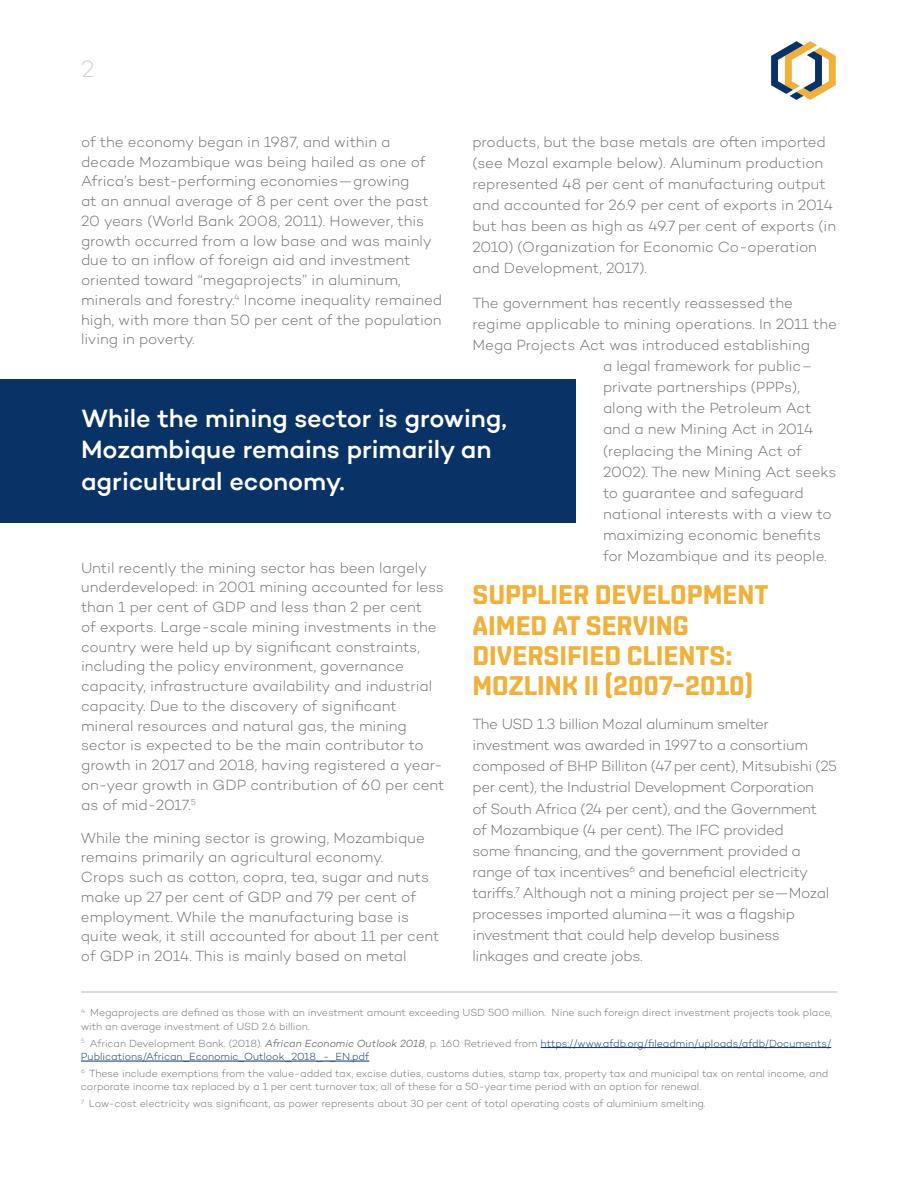
<style>
.page{position:relative;width:918px;height:1188px;background:#fff}
.page>*{position:absolute;margin:0;border:0;box-sizing:border-box;transform-origin:0 0}
.t1{font:700 27px/30.2px "Shentox";color:#f1b039}
.t2{font:500 25.5px/31.5px "Campton";color:#fff}
.t3{font:300 24px "Campton";color:#cfd1d0}
.t4{font:300 15px/19.8px "Campton";letter-spacing:-.01em;color:#696c6d}
.t5{font:300 10.5px/13.5px "Campton";letter-spacing:-.01em;color:#696c6d}
.t6{font:300 10.5px/13.5px "Campton";letter-spacing:-.005em;color:#093266}
.s1{color:#696c6d}
.s2{font-style:italic;color:#696c6d}
</style>
<div class="page">
<svg style="left:771px;top:41px;width:65px;height:59px"></svg>
<hr style="left:81px;top:991px;width:756px;height:2px;background:#cfd1d0">
<hr style="left:541px;top:1047px;width:290px;height:1px;background:#093266">
<hr style="left:81px;top:1061px;width:288px;height:1px;background:#093266">
<div style="left:0;top:379px;width:576px;height:144px;background:#093266"></div>
<h3 class="t3" style="left:81px;top:54px;width:15px">2</h3>
<p class="t4" style="left:81px;top:132px;width:363px">of the economy began in 1987, and within a decade Mozambique was being hailed as one of Africa’s best-performing economies—growing<br>at an annual average of 8 per cent over the past 20 years (World Bank 2008, 2011). However, this growth occurred from a low base and was mainly due to an inflow of foreign aid and investment oriented toward “megaprojects” in aluminum, minerals and forestry.<sup>4</sup> Income inequality remained high, with more than 50 per cent of the population living in poverty.</p>
<p class="t4" style="left:472px;top:131px;width:365px;line-height:21px">products, but the base metals are often imported (see Mozal example below). Aluminum production represented 48 per cent of manufacturing output and accounted for 26.9 per cent of exports in 2014 but has been as high as 49.7 per cent of exports (in 2010) (Organization for Economic Co-operation and Development, 2017).</p>
<p class="t4" style="left:472px;top:293px;width:322px">The government has recently reassessed the</p>
<p class="t4" style="left:472px;top:314px;width:366px">regime applicable to mining operations. In 2011 the</p>
<p class="t4" style="left:472px;top:335px;width:339px">Mega Projects Act was introduced establishing</p>
<p class="t4" style="left:603px;top:356px;width:211px">a legal framework for public–</p>
<p class="t4" style="left:603px;top:377px;width:198px">private partnerships (PPPs),</p>
<p class="t4" style="left:603px;top:398px;width:210px">along with the Petroleum Act</p>
<p class="t4" style="left:603px;top:419px;width:212px">and a new Mining Act in 2014</p>
<p class="t4" style="left:603px;top:440px;width:201px">(replacing the Mining Act of</p>
<p class="t4" style="left:603px;top:461px;width:235px">2002). The new Mining Act seeks</p>
<p class="t4" style="left:603px;top:482px;width:202px">to guarantee and safeguard</p>
<p class="t4" style="left:603px;top:504px;width:230px">national interests with a view to</p>
<p class="t4" style="left:603px;top:525px;width:220px">maximizing economic benefits</p>
<p class="t4" style="left:603px;top:546px;width:225px">for Mozambique and its people.</p>
<h1 class="t1" style="left:472px;top:580px;width:298px">SUPPLIER DEVELOPMENT<br>AIMED AT SERVING<br>DIVERSIFIED CLIENTS:<br>MOZLINK II (2007–2010)</h1>
<p class="t4" style="left:472px;top:713px;width:366px;line-height:21px">The USD 1.3 billion Mozal aluminum smelter investment was awarded in 1997 to a consortium composed of BHP Billiton (47 per cent), Mitsubishi (25 per cent), the Industrial Development Corporation<br>of South Africa (24 per cent), and the Government<br>of Mozambique (4 per cent). The IFC provided<br>some fi nancing, and the government provided a range of tax incentives<sup>6</sup> and beneficial electricity tariffs.<sup>7</sup> Although not a mining project per se—Mozal processes imported alumina—it was a flagship investment that could help develop business linkages and create jobs.</p>
<h2 class="t2" style="left:81px;top:402px;width:427px">While the mining sector is growing,<br>Mozambique remains primarily an agricultural economy.</h2>
<p class="t4" style="left:81px;top:557px;width:365px">Until recently the mining sector has been largely underdeveloped: in 2001 mining accounted for less than 1 per cent of GDP and less than 2 per cent<br>of exports. Large-scale mining investments in the country were held up by significant constraints, including the policy environment, governance capacity, infrastructure availability and industrial capacity. Due to the discovery of significant mineral resources and natural gas, the mining sector is expected to be the main contributor to growth in 2017 and 2018, having registered a year&shy;on-year growth in GDP contribution of 60 per cent as of mid-2017.<sup>5</sup></p>
<p class="t4" style="left:81px;top:827px;width:360px">While the mining sector is growing, Mozambique remains primarily an agricultural economy.<br>Crops such as cotton, copra, tea, sugar and nuts make up 27 per cent of GDP and 79 per cent of employment. While the manufacturing base is quite weak, it still accounted for about 11 per cent of GDP in 2014. This is mainly based on metal</p>
<p class="t5" style="left:81px;top:1006px;width:753px"><sup>4</sup> Megaprojects are defi ned as those with an investment amount exceeding USD 500 million. Nine such foreign direct investment projects took place, with an average investment of USD 2.6 billion.</p>
<p class="t6" style="left:81px;top:1036px;width:752px"><sup>5</sup> <span class="s1">African Development Bank. (2018).</span> <span class="s2">African Economic Outlook 2018</span><span class="s1">, p. 160. Retrieved from</span> https://www.afdb.org/fi leadmin/uploads/afdb/Documents/<br>Publications/African_Economic_Outlook_2018_-_EN.pdf</p>
<p class="t5" style="left:81px;top:1066px;width:749px"><sup>6</sup> These include exemptions from the value-added tax, excise duties, customs duties, stamp tax, property tax and municipal tax on rental income, and corporate income tax replaced by a 1 per cent turnover tax; all of these for a 50-year time period with an option for renewal.</p>
<p class="t5" style="left:81px;top:1096px;width:626px"><sup>7</sup> Low-cost electricity was significant, as power represents about 30 per cent of total operating costs of aluminium smelting.</p>
</div>
